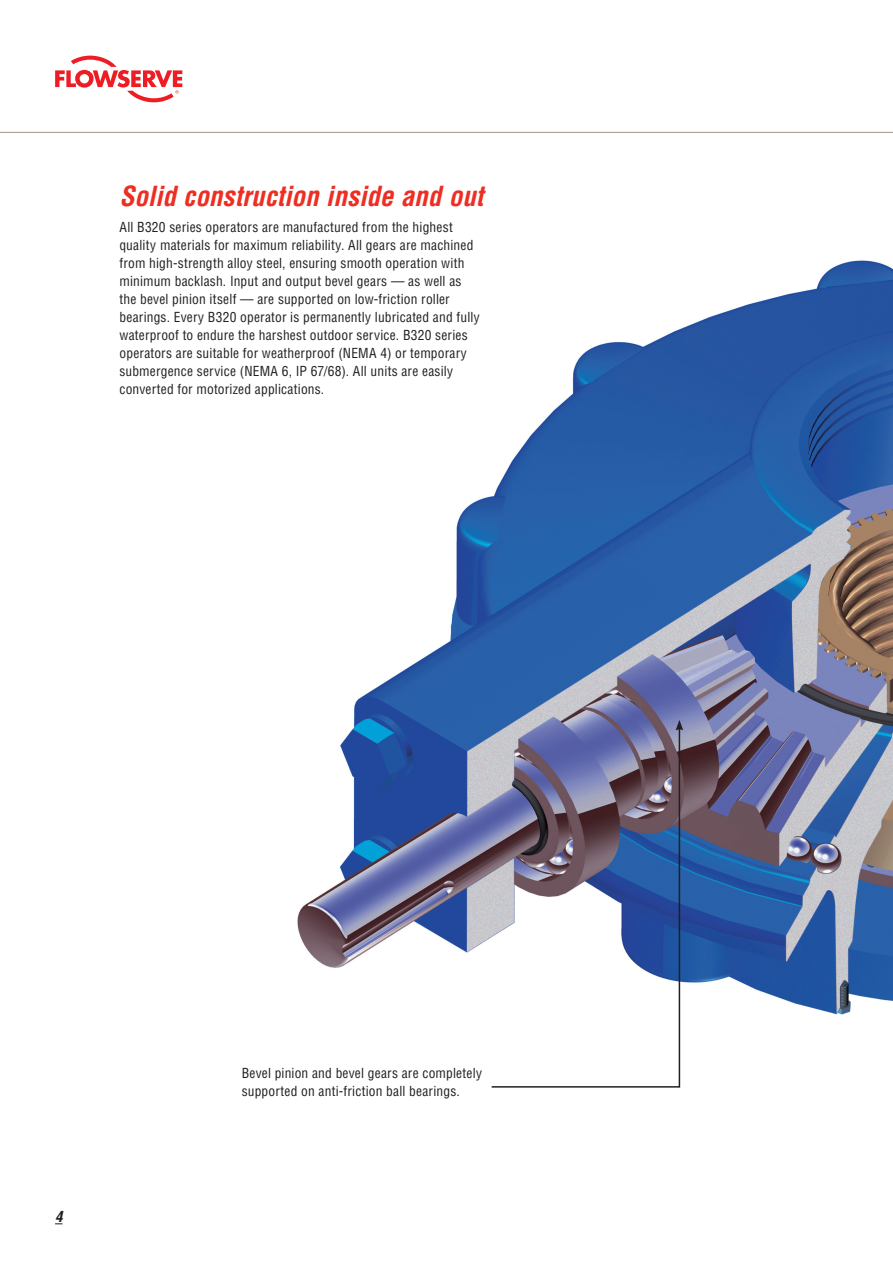
<style>
.page{position:relative;width:893px;height:1263px;background:#fff}
.page>*{position:absolute;margin:0;border:0;box-sizing:border-box;transform-origin:0 0}
.Section_0{font:italic 700 condensed 27px "Helvetica LT Std";color:#ee2e22}
.t1{font:italic 700 condensed 15px "Helvetica LT Std";color:#231f20}
.Body_0{font:condensed 13.5px/18px "Helvetica LT Std";letter-spacing:.015em;color:#231f20}
</style>
<div class="page">
<img style="left:298px;top:261px;width:595px;height:753px">
<svg style="left:490px;top:726px;width:191px;height:362px"></svg>
<svg style="left:676px;top:720px;width:7px;height:10px"></svg>
<hr style="left:0;top:132px;width:893px;height:1px;background:#a1968b">
<svg style="left:55px;top:56px;width:127px;height:46px"></svg>
<p class="Section_0" style="left:119px;top:179px;width:365px">Solid construction inside and out</p>
<p class="Body_0" style="left:119px;top:218px;width:362px">All B320 series operators are manufactured from the highest quality materials for maximum reliability. All gears are machined from high-strength alloy steel, ensuring smooth operation with minimum backlash. Input and output bevel gears — as well as the bevel pinion itself — are supported on low-friction roller bearings. Every B320 operator is permanently lubricated and fully waterproof to endure the harshest outdoor service. B320 series operators are suitable for weatherproof (NEMA 4) or temporary submergence service (NEMA 6, IP 67/68). All units are easily converted for motorized applications.</p>
<p class="t1" style="left:55px;top:1207px;width:9px">4</p>
<p class="Body_0" style="left:242px;top:1064px;width:242px">Bevel pinion and bevel gears are completely supported on anti-friction ball bearings.</p>
</div>
